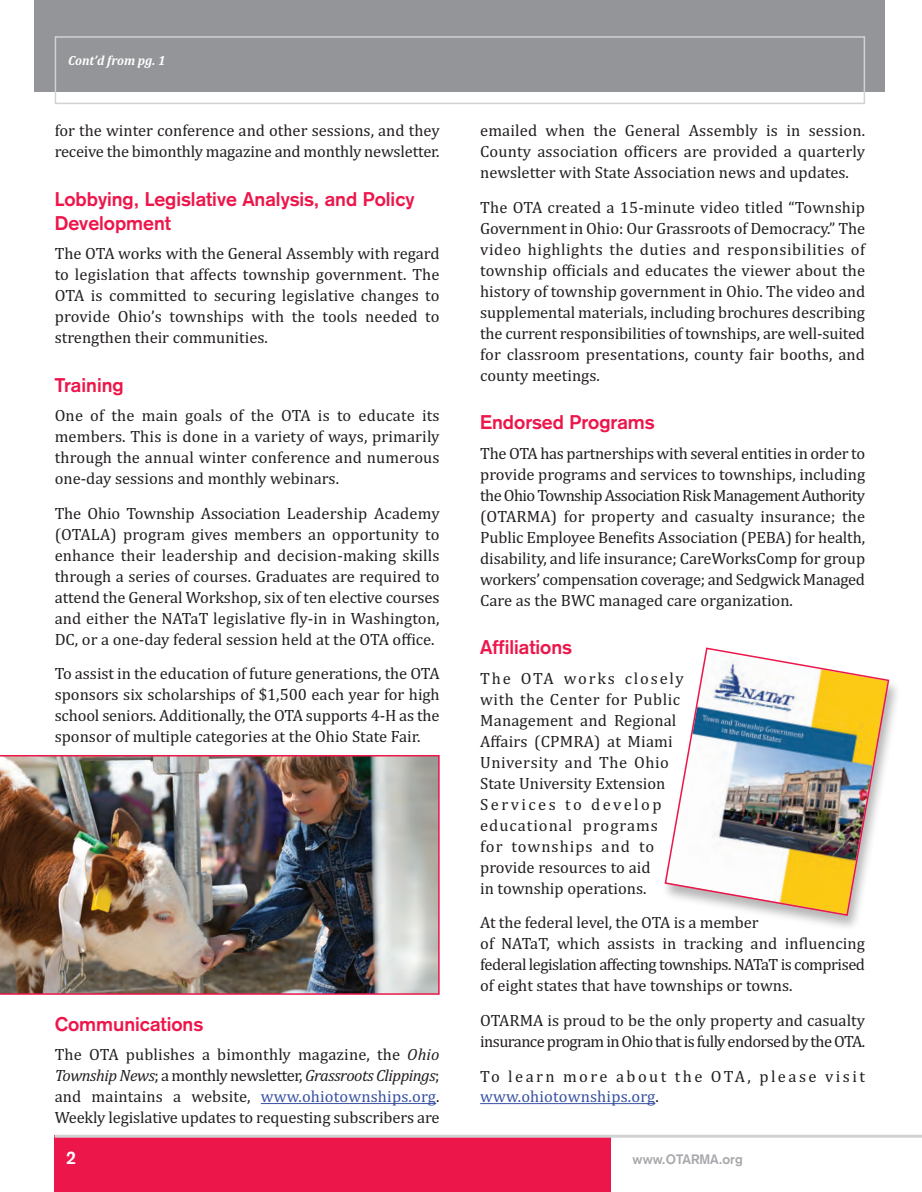
<style>
.page{position:relative;width:922px;height:1192px;background:#fff}
.page>*{position:absolute;margin:0;border:0;box-sizing:border-box;transform-origin:0 0}
.t1{font:700 19.5px/24px "Akzidenz Grotesk";color:#ed164b}
.t2{font:700 18px "Akzidenz Grotesk";color:#fff}
.t3{font:16.5px/21px "Cambria";color:#231f20;text-align:justify}
.t4{font:16.5px/21px "Cambria";letter-spacing:.025em;color:#231f20}
.t5{font:16.5px/21px "Cambria";letter-spacing:-.035em;color:#231f20}
.t6{font:16.5px/21px "Cambria";letter-spacing:.15em;color:#231f20}
.t7{font:italic 700 13.5px "Cambria";color:#fff;scale:.95 1}
.t8{font:700 13.5px "Akzidenz Grotesk";color:#a8a9ad}
.s1{font-style:italic}
.s2{color:#3952a3}
</style>
<div class="page">
<div style="left:34px;top:0;width:851px;height:91px;background:#939598"></div>
<hr style="left:261px;top:1103px;width:175px;height:1px;background:#3952a3">
<hr style="left:480px;top:1103px;width:175px;height:1px;background:#3952a3">
<div style="left:55px;top:36px;width:810px;height:68px;border:2px solid #d1d2d4"></div>
<div style="left:55px;top:1135px;width:556px;height:57px;background:#ed164b"></div>
<hr style="left:55px;top:1134px;width:866px;height:3px;background:#d1d2d4">
<img style="left:0;top:755px;width:439px;height:240px">
<img style="left:663px;top:647px;width:227px;height:270px">
<p class="t7" style="left:68px;top:56px;width:104px">Cont’d from pg. 1</p>
<p class="t3" style="left:55px;top:122px;width:386px">for the winter conference and other sessions, and they receive the bimonthly magazine and monthly newsletter.</p>
<h3 class="t1" style="left:55px;top:188px;width:361px">Lobbying, Legislative Analysis, and Policy<br>Development</h3>
<p class="t3" style="left:55px;top:245px;width:386px">The OTA works with the General Assembly with regard to legislation that affects township government. The OTA is committed to securing legislative changes to provide Ohio’s townships with the tools needed to strengthen their communities.</p>
<h3 class="t1" style="left:55px;top:374px;width:71px">Training</h3>
<p class="t3" style="left:55px;top:407px;width:386px">One of the main goals of the OTA is to educate its members. This is done in a variety of ways, primarily through the annual winter conference and numerous one-day sessions and monthly webinars.</p>
<p class="t3" style="left:55px;top:504px;width:386px">The Ohio Township Association Leadership Academy (OTALA) program gives members an opportunity to enhance their leadership and decision-making skills through a series of courses. Graduates are required to attend the General Workshop, six of ten elective courses and either the NATaT legislative fly-in in Washington, DC, or a one-day federal session held at the OTA office.</p>
<p class="t3" style="left:55px;top:665px;width:386px">To assist in the education of future generations, the OTA sponsors six scholarships of $1,500 each year for high school seniors. Additionally, the OTA supports 4-H as the sponsor of multiple categories at the Ohio State Fair.</p>
<h3 class="t1" style="left:55px;top:1013px;width:150px">Communications</h3>
<p class="t3" style="left:55px;top:1046px;width:386px">The OTA publishes a bimonthly magazine, the <span class="s1">Ohio Township News</span>; a monthly newsletter, <span class="s1">Grassroots Clippings</span>; and maintains a website, <span class="s2">www.ohiotownships.org</span>.<br>Weekly legislative updates to requesting subscribers are</p>
<p class="t2" style="left:66px;top:1151px;width:12px">2</p>
<p class="t3" style="left:480px;top:122px;width:386px">emailed when the General Assembly is in session.<br>County association officers are provided a quarterly newsletter with State Association news and updates.</p>
<p class="t3" style="left:480px;top:198px;width:386px">The OTA created a 15-minute video titled “Township Government in Ohio: Our Grassroots of Democracy.” The video highlights the duties and responsibilities of township officials and educates the viewer about the history of township government in Ohio. The video and supplemental materials, including brochures describing the current responsibilities of townships, are well-suited for classroom presentations, county fair booths, and county meetings.</p>
<h3 class="t1" style="left:480px;top:412px;width:176px">Endorsed Programs</h3>
<p class="t3" style="left:480px;top:444px;width:386px">The OTA has partnerships with several entities in order to provide programs and services to townships, including the Ohio Township Association Risk Management Authority (OTARMA) for property and casualty insurance; the Public Employee Benefits Association (PEBA) for health, disability, and life insurance; CareWorksComp for group workers’ compensation coverage; and Sedgwick Managed Care as the BWC managed care organization.</p>
<h3 class="t1" style="left:480px;top:637px;width:93px">Affiliations</h3>
<p class="t4" style="left:480px;top:669px;width:205px">The OTA works closely with the Center for Public<br>Management and Regional<br>Affairs (CPMRA) at Miami<br>University and The Ohio<br>State University Extension<br>Services to develop educational programs for townships and to provide resources to aid<br>in township operations.</p>
<p class="t3" style="left:480px;top:914px;width:386px;text-align:left">At the federal level, the OTA is a member<br>of NATaT, which assists in tracking and influencing federal legislation affecting townships. NATaT is comprised of eight states that have townships or towns.</p>
<p class="t5" style="left:480px;top:1011px;width:386px">OTARMA is proud to be the only property and casualty insurance program in Ohio that is fully endorsed by the OTA.</p>
<p class="t6" style="left:480px;top:1067px;width:386px">To learn more about the OTA, please visit <span class="s2">www.ohiotownships.org</span>.</p>
<p class="t8" style="left:632px;top:1154px;width:112px">www.OTARMA.org</p>
</div>
